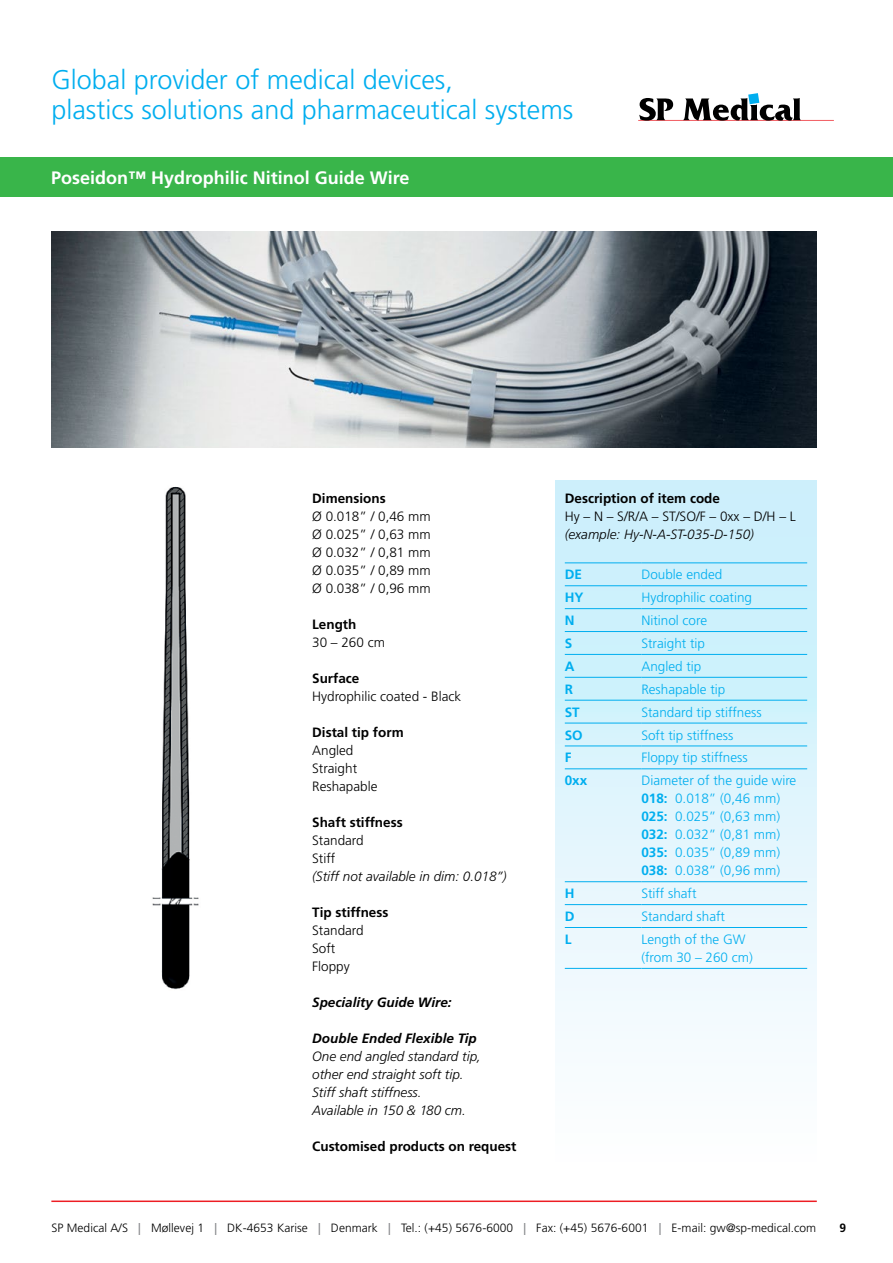
<style>
.page{position:relative;width:893px;height:1263px;background:#fff}
.page>*{position:absolute;margin:0;border:0;box-sizing:border-box;transform-origin:0 0}
.t1{font:300 27px/30px "Frutiger LT Std";color:#00aeef}
.t2{font:700 18px "Frutiger LT Std";color:#fff}
.t3{font:300 13.5px/18px "Frutiger LT Std";color:#00aeef}
.t4{font:300 13.5px/18px "Frutiger LT Std";color:#000}
.t5{font:italic 300 13.5px/18px "Frutiger LT Std";color:#000}
.t6{font:700 13.5px "Frutiger LT Std";color:#000}
.t7{font:italic 700 13.5px "Frutiger LT Std";color:#000}
.t8{font:700 13.5px "Frutiger LT Std";color:#00aeef}
.t9{font:300 12px "Frutiger LT Std";letter-spacing:.005em;color:#000}
.t10{font:700 12px "Frutiger LT Std";color:#000}
.s1{font-weight:700}
.s2{font-weight:400;color:#808285}
</style>
<div class="page">
<div style="left:556px;top:480px;width:261px;height:684px;background:linear-gradient(to bottom,#c1edfb,#fffefe)"></div>
<div style="left:0;top:158px;width:893px;height:39px;background:#39b54a"></div>
<svg style="left:638px;top:93px;width:196px;height:28px"></svg>
<img style="left:51px;top:232px;width:766px;height:216px">
<hr style="left:51px;top:1200px;width:766px;height:2px;background:#ed1d24">
<hr style="left:565px;top:563px;width:76px;height:1px;background:#00aeef">
<hr style="left:641px;top:563px;width:166px;height:1px;background:#00aeef">
<hr style="left:565px;top:585px;width:76px;height:1px;background:#00aeef">
<hr style="left:641px;top:585px;width:166px;height:1px;background:#00aeef">
<hr style="left:565px;top:608px;width:76px;height:1px;background:#00aeef">
<hr style="left:641px;top:608px;width:166px;height:1px;background:#00aeef">
<hr style="left:565px;top:631px;width:76px;height:1px;background:#00aeef">
<hr style="left:641px;top:631px;width:166px;height:1px;background:#00aeef">
<hr style="left:565px;top:654px;width:76px;height:1px;background:#00aeef">
<hr style="left:641px;top:654px;width:166px;height:1px;background:#00aeef">
<hr style="left:565px;top:677px;width:76px;height:1px;background:#00aeef">
<hr style="left:641px;top:677px;width:166px;height:1px;background:#00aeef">
<hr style="left:565px;top:700px;width:76px;height:1px;background:#00aeef">
<hr style="left:641px;top:700px;width:166px;height:1px;background:#00aeef">
<hr style="left:565px;top:723px;width:76px;height:1px;background:#00aeef">
<hr style="left:641px;top:723px;width:166px;height:1px;background:#00aeef">
<hr style="left:565px;top:746px;width:76px;height:1px;background:#00aeef">
<hr style="left:641px;top:746px;width:166px;height:1px;background:#00aeef">
<hr style="left:565px;top:768px;width:76px;height:1px;background:#00aeef">
<hr style="left:641px;top:768px;width:166px;height:1px;background:#00aeef">
<hr style="left:565px;top:881px;width:76px;height:1px;background:#00aeef">
<hr style="left:641px;top:881px;width:166px;height:1px;background:#00aeef">
<hr style="left:565px;top:904px;width:76px;height:1px;background:#00aeef">
<hr style="left:641px;top:904px;width:166px;height:1px;background:#00aeef">
<hr style="left:565px;top:927px;width:76px;height:1px;background:#00aeef">
<hr style="left:641px;top:927px;width:166px;height:1px;background:#00aeef">
<hr style="left:565px;top:968px;width:76px;height:1px;background:#00aeef">
<hr style="left:641px;top:968px;width:166px;height:1px;background:#00aeef">
<img style="left:152px;top:486px;width:47px;height:504px">
<h1 class="t1" style="left:51px;top:65px;width:524px">Global provider of medical devices,<br>plastics solutions and pharmaceutical systems</h1>
<h2 class="t2" style="left:51px;top:167px;width:360px">Poseidon™ Hydrophilic Nitinol Guide Wire</h2>
<p class="t6" style="left:312px;top:490px;width:75px">Dimensions</p>
<p class="t4" style="left:312px;top:507px;width:120px;text-align:justify">Ø 0.018” / 0,46 mm Ø 0.025” / 0,63 mm Ø 0.032” / 0,81 mm Ø 0.035” / 0,89 mm Ø 0.038” / 0,96 mm</p>
<p class="t6" style="left:312px;top:616px;width:46px">Length</p>
<p class="t4" style="left:312px;top:633px;width:74px">30 – 260 cm</p>
<p class="t6" style="left:312px;top:670px;width:49px">Surface</p>
<p class="t4" style="left:312px;top:687px;width:151px">Hydrophilic coated - Black</p>
<p class="t6" style="left:312px;top:724px;width:93px">Distal tip form</p>
<p class="t4" style="left:312px;top:741px;width:67px">Angled<br>Straight<br>Reshapable</p>
<p class="t6" style="left:312px;top:814px;width:92px">Shaft stiffness</p>
<p class="t4" style="left:312px;top:831px;width:53px">Standard<br>Stiff</p>
<p class="t5" style="left:312px;top:867px;width:196px">(Stiff not available in dim: 0.018”)</p>
<p class="t6" style="left:312px;top:904px;width:78px">Tip stiffness</p>
<p class="t4" style="left:312px;top:921px;width:53px">Standard<br>Soft<br>Floppy</p>
<p class="t7" style="left:312px;top:994px;width:141px">Speciality Guide Wire:</p>
<p class="t7" style="left:312px;top:1030px;width:166px">Double Ended Flexible Tip</p>
<p class="t5" style="left:312px;top:1047px;width:170px">One end angled standard tip, other end straight soft tip.<br>Stiff shaft stiffness.<br>Available in 150 &amp; 180 cm.</p>
<p class="t6" style="left:312px;top:1138px;width:206px">Customised products on request</p>
<p class="t6" style="left:565px;top:490px;width:157px">Description of item code</p>
<p class="t4" style="left:565px;top:507px;width:233px">Hy – N – S/R/A – ST/SO/F – 0xx – D/H – L</p>
<p class="t5" style="left:565px;top:525px;width:191px">(example: Hy-N-A-ST-035-D-150)</p>
<p class="t8" style="left:565px;top:567px;width:19px">DE</p>
<p class="t3" style="left:641px;top:566px;width:83px">Double ended</p>
<p class="t8" style="left:565px;top:590px;width:20px">HY</p>
<p class="t3" style="left:641px;top:589px;width:112px">Hydrophilic coating</p>
<p class="t8" style="left:565px;top:612px;width:11px">N</p>
<p class="t3" style="left:641px;top:612px;width:67px">Nitinol core</p>
<p class="t8" style="left:565px;top:635px;width:9px">S</p>
<p class="t3" style="left:641px;top:634px;width:65px">Straight tip</p>
<p class="t8" style="left:565px;top:658px;width:11px">A</p>
<p class="t3" style="left:641px;top:657px;width:62px">Angled tip</p>
<p class="t8" style="left:565px;top:681px;width:10px">R</p>
<p class="t3" style="left:641px;top:680px;width:86px">Reshapable tip</p>
<p class="t8" style="left:565px;top:704px;width:17px">ST</p>
<p class="t3" style="left:641px;top:703px;width:122px">Standard tip stiffness</p>
<p class="t8" style="left:565px;top:727px;width:20px">SO</p>
<p class="t3" style="left:641px;top:726px;width:94px">Soft tip stiffness</p>
<p class="t8" style="left:565px;top:750px;width:8px">F</p>
<p class="t3" style="left:641px;top:749px;width:108px">Floppy tip stiffness</p>
<p class="t8" style="left:565px;top:773px;width:24px">0xx</p>
<p class="t3" style="left:641px;top:772px;width:157px">Diameter of the guide wire<br><span class="s1">018:</span> 0.018” (0,46 mm)<br><span class="s1">025:</span> 0.025” (0,63 mm)<br><span class="s1">032:</span> 0.032” (0,81 mm)<br><span class="s1">035:</span> 0.035” (0,89 mm)<br><span class="s1">038:</span> 0.038” (0,96 mm)</p>
<p class="t8" style="left:565px;top:885px;width:11px">H</p>
<p class="t3" style="left:641px;top:885px;width:57px">Stiff shaft</p>
<p class="t8" style="left:565px;top:908px;width:11px">D</p>
<p class="t3" style="left:641px;top:908px;width:85px">Standard shaft</p>
<p class="t8" style="left:565px;top:931px;width:8px">L</p>
<p class="t3" style="left:641px;top:930px;width:113px">Length of the GW (from 30 – 260 cm)</p>
<p class="t9" style="left:51px;top:1221px;width:766px">SP Medical A/S <span class="s2">|</span> Møllevej 1 <span class="s2">|</span> DK-4653 Karise <span class="s2">|</span> Denmark <span class="s2">|</span> Tel.: (+45) 5676-6000 <span class="s2">|</span> Fax: (+45) 5676-6001 <span class="s2">|</span> E-mail: gw@sp-medical.com</p>
<p class="t10" style="left:839px;top:1220px;width:8px">9</p>
</div>
